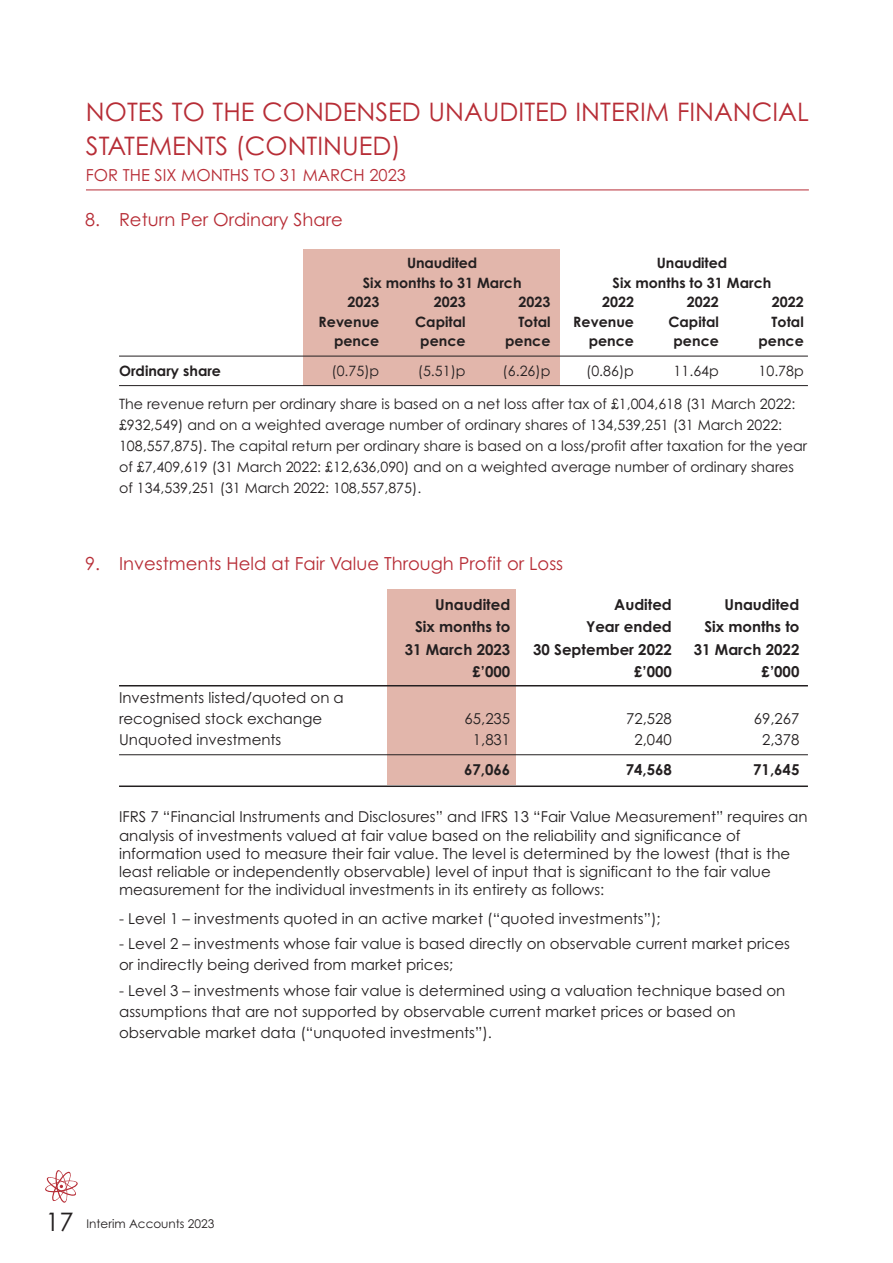
<style>
.page{position:relative;width:893px;height:1263px;background:#fff}
.page>*{position:absolute;margin:0;border:0;box-sizing:border-box;transform-origin:0 0}
.t1{font:25.5px/33.9px "Century Gothic";color:#b72d36}
.t2{font:18px "Century Gothic";color:#b72d36}
.t3{font:16.5px "Century Gothic";color:#b72d36}
.t4{font:15px/21px "Century Gothic";color:#231f20}
.t5{font:700 15px "Century Gothic";color:#231f20}
.t6{font:14.25px/21px "Century Gothic";color:#231f20}
.t7{font:700 14.25px "Century Gothic";color:#231f20}
.t8{font:12px "Century Gothic";color:#231f20}
.s1{font-size:25.5px}
</style>
<div class="page">
<svg style="left:45px;top:1170px;width:33px;height:33px"></svg>
<div style="left:387px;top:590px;width:129px;height:195px;background:#e2b6ab"></div>
<hr style="left:119px;top:685px;width:689px;height:1px;background:#231f20">
<hr style="left:119px;top:785px;width:689px;height:2px;background:#231f20">
<hr style="left:119px;top:754px;width:689px;height:1px;background:#231f20">
<div style="left:303px;top:249px;width:257px;height:137px;background:#e2b6ab"></div>
<hr style="left:86px;top:190px;width:723px;height:1px;background:#b72d36">
<hr style="left:119px;top:356px;width:689px;height:1px;background:#231f20">
<hr style="left:119px;top:385px;width:689px;height:1px;background:#231f20">
<h1 class="t1" style="left:86px;top:95px;width:724px">NOTES TO THE CONDENSED UNAUDITED INTERIM FINANCIAL<br>STATEMENTS (CONTINUED)</h1>
<p class="t3" style="left:86px;top:166px;width:321px">FOR THE SIX MONTHS TO 31 MARCH 2023</p>
<p class="t2" style="left:85px;top:209px;width:259px">8. Return Per Ordinary Share</p>
<p class="t7" style="left:407px;top:255px;width:72px">Unaudited</p>
<p class="t7" style="left:657px;top:255px;width:72px">Unaudited</p>
<p class="t7" style="left:363px;top:274px;width:160px">Six months to 31 March</p>
<p class="t7" style="left:613px;top:274px;width:160px">Six months to 31 March</p>
<p class="t7" style="left:347px;top:294px;width:33px">2023</p>
<p class="t7" style="left:434px;top:294px;width:33px">2023</p>
<p class="t7" style="left:519px;top:294px;width:33px">2023</p>
<p class="t7" style="left:602px;top:294px;width:33px">2022</p>
<p class="t7" style="left:687px;top:294px;width:33px">2022</p>
<p class="t7" style="left:772px;top:294px;width:33px">2022</p>
<p class="t7" style="left:319px;top:313px;width:62px">Revenue</p>
<p class="t7" style="left:415px;top:313px;width:52px">Capital</p>
<p class="t7" style="left:518px;top:313px;width:34px">Total</p>
<p class="t7" style="left:573px;top:313px;width:62px">Revenue</p>
<p class="t7" style="left:668px;top:313px;width:52px">Capital</p>
<p class="t7" style="left:772px;top:313px;width:34px">Total</p>
<p class="t7" style="left:334px;top:333px;width:47px">pence</p>
<p class="t7" style="left:420px;top:333px;width:47px">pence</p>
<p class="t7" style="left:505px;top:333px;width:47px">pence</p>
<p class="t7" style="left:589px;top:333px;width:47px">pence</p>
<p class="t7" style="left:674px;top:333px;width:47px">pence</p>
<p class="t7" style="left:758px;top:333px;width:47px">pence</p>
<p class="t7" style="left:119px;top:362px;width:104px">Ordinary share</p>
<p class="t6" style="left:331px;top:360px;width:49px">(0.75)p</p>
<p class="t6" style="left:418px;top:360px;width:49px">(5.51)p</p>
<p class="t6" style="left:503px;top:360px;width:49px">(6.26)p</p>
<p class="t6" style="left:586px;top:360px;width:49px">(0.86)p</p>
<p class="t6" style="left:674px;top:360px;width:47px">11.64p</p>
<p class="t6" style="left:758px;top:360px;width:47px">10.78p</p>
<p class="t6" style="left:119px;top:394px;width:690px">The revenue return per ordinary share is based on a net loss after tax of £1,004,618 (31 March 2022: £932,549) and on a weighted average number of ordinary shares of 134,539,251 (31 March 2022:<br>108,557,875). The capital return per ordinary share is based on a loss/profit after taxation for the year of £7,409,619 (31 March 2022: £12,636,090) and on a weighted average number of ordinary shares of 134,539,251 (31 March 2022: 108,557,875).</p>
<p class="t2" style="left:85px;top:554px;width:480px">9. Investments Held at Fair Value Through Profit or Loss</p>
<p class="t5" style="left:435px;top:596px;width:77px">Unaudited</p>
<p class="t5" style="left:614px;top:596px;width:59px">Audited</p>
<p class="t5" style="left:724px;top:596px;width:77px">Unaudited</p>
<p class="t5" style="left:415px;top:618px;width:97px">Six months to</p>
<p class="t5" style="left:586px;top:618px;width:87px">Year ended</p>
<p class="t5" style="left:704px;top:618px;width:97px">Six months to</p>
<p class="t5" style="left:405px;top:641px;width:107px">31 March 2023</p>
<p class="t5" style="left:533px;top:641px;width:140px">30 September 2022</p>
<p class="t5" style="left:694px;top:641px;width:107px">31 March 2022</p>
<p class="t5" style="left:472px;top:663px;width:39px">£’000</p>
<p class="t5" style="left:634px;top:663px;width:39px">£’000</p>
<p class="t5" style="left:762px;top:663px;width:39px">£’000</p>
<p class="t4" style="left:119px;top:687px;width:226px">Investments listed/quoted on a recognised stock exchange</p>
<p class="t4" style="left:465px;top:708px;width:47px">65,235</p>
<p class="t4" style="left:626px;top:708px;width:47px">72,528</p>
<p class="t4" style="left:754px;top:708px;width:47px">69,267</p>
<p class="t4" style="left:119px;top:729px;width:164px">Unquoted investments</p>
<p class="t4" style="left:473px;top:729px;width:39px">1,831</p>
<p class="t4" style="left:634px;top:729px;width:39px">2,040</p>
<p class="t4" style="left:762px;top:729px;width:39px">2,378</p>
<p class="t5" style="left:464px;top:761px;width:48px">67,066</p>
<p class="t5" style="left:626px;top:761px;width:48px">74,568</p>
<p class="t5" style="left:753px;top:761px;width:48px">71,645</p>
<p class="t4" style="left:119px;top:808px;width:690px;line-height:18px">IFRS 7 “Financial Instruments and Disclosures” and IFRS 13 “Fair Value Measurement” requires an analysis of investments valued at fair value based on the reliability and significance of information used to measure their fair value. The level is determined by the lowest (that is the least reliable or independently observable) level of input that is significant to the fair value measurement for the individual investments in its entirety as follows:</p>
<p class="t4" style="left:119px;top:908px;width:543px">- Level 1 – investments quoted in an active market (“quoted investments”);</p>
<p class="t4" style="left:119px;top:933px;width:672px">- Level 2 – investments whose fair value is based directly on observable current market prices or indirectly being derived from market prices;</p>
<p class="t4" style="left:119px;top:980px;width:668px">- Level 3 – investments whose fair value is determined using a valuation technique based on assumptions that are not supported by observable current market prices or based on observable market data (“unquoted investments”).</p>
<p class="t8" style="left:46px;top:1216px;width:171px"><span class="s1">17</span> Interim Accounts 2023</p>
</div>
